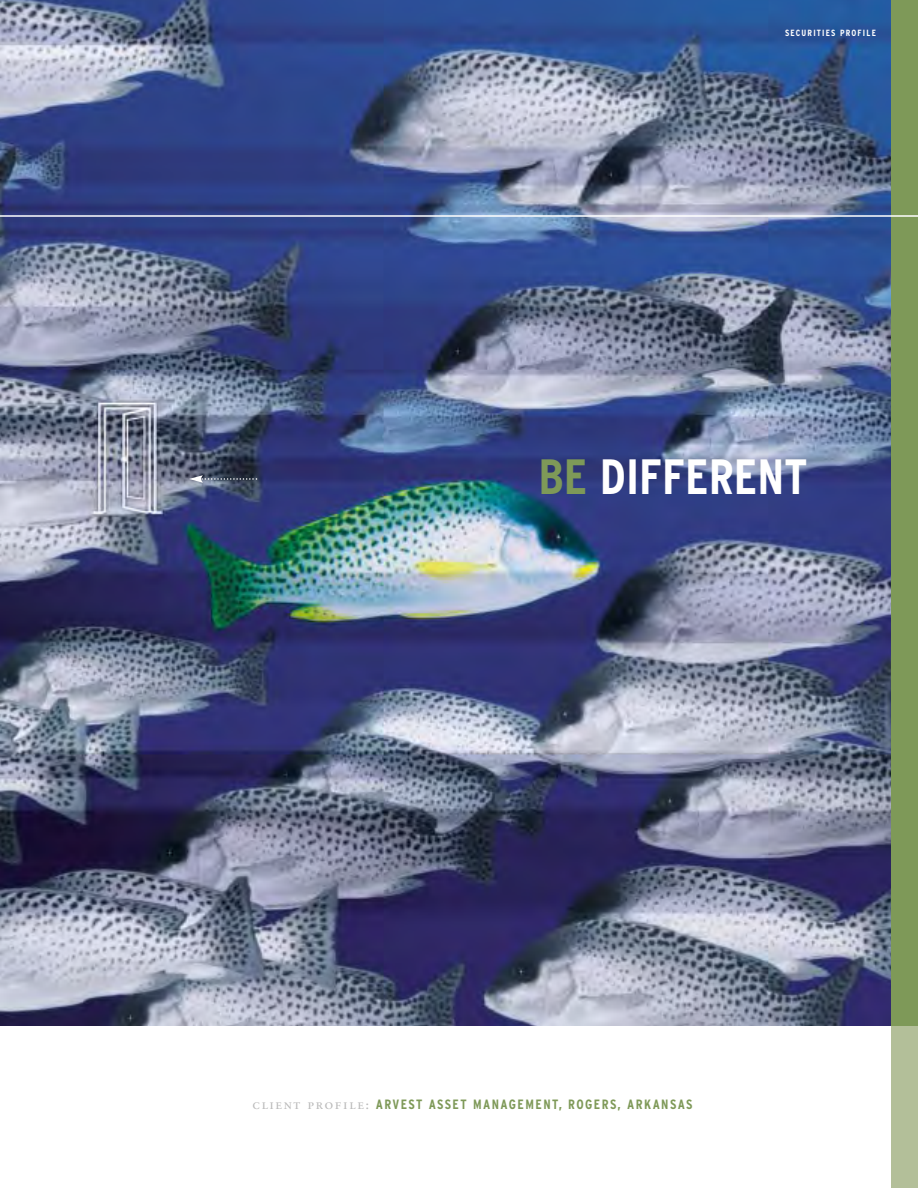
<style>
.page{position:relative;width:918px;height:1188px;background:#fff}
.page>*{position:absolute;margin:0;border:0;box-sizing:border-box;transform-origin:0 0}
.t1{font:700 condensed 49.5px "Interstate";color:#fff}
.t2{font:700 condensed 13.5px "Interstate";letter-spacing:.105em;color:#7e9958}
.t3{font:700 condensed 9px "Interstate";letter-spacing:.13em;color:#fff}
.s1{color:#7e9958}
.s2{font-family:"Sabon Roman SC";font-weight:400;font-stretch:normal;color:#bababa}
</style>
<div class="page">
<img style="left:0;top:0;width:891px;height:1026px">
<div style="left:891px;top:0;width:27px;height:1188px;background:#7e9958"></div>
<div style="left:891px;top:1026px;width:27px;height:162px;background:#b3bf99"></div>
<svg style="left:189px;top:475px;width:68px;height:8px"></svg>
<hr style="left:0;top:215px;width:918px;height:2px;background:#fff">
<p class="t3" style="left:785px;top:29px;width:92px">SECURITIES PROFILE</p>
<h1 class="t1" style="left:538px;top:458px;width:270px"><span class="s1">BE</span> DIFFERENT</h1>
<p class="t2" style="left:252px;top:1099px;width:442px"><span class="s2">client profile:</span> ARVEST ASSET MANAGEMENT, ROGERS, ARKANSAS</p>
</div>
